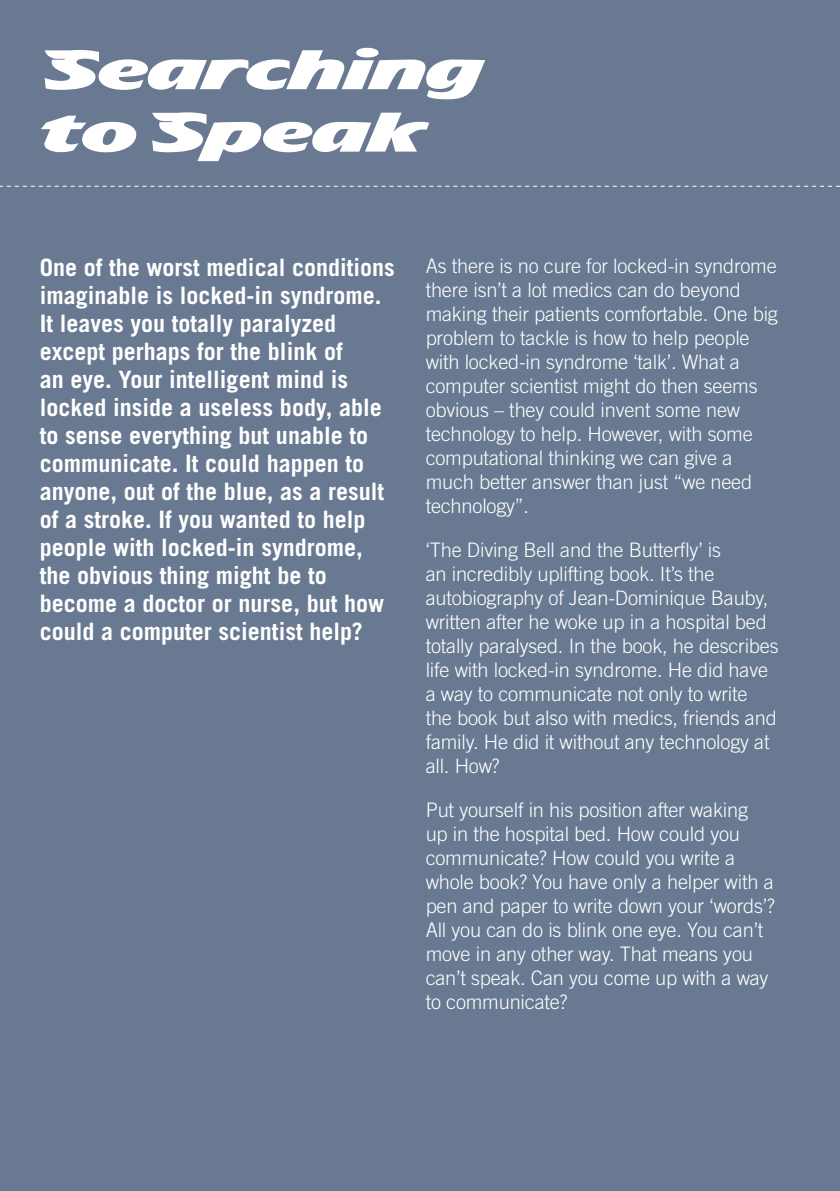
<style>
.page{position:relative;width:840px;height:1191px;background:#fff}
.page>*{position:absolute;margin:0;border:0;box-sizing:border-box;transform-origin:0 0}
.t1{font:52px/62.4px "TF Avian";letter-spacing:-.02em;color:#fff}
.t2{font:700 24px/28px "Trade Gothic LT Std";color:#fff}
.t3{font:300 20px/24px "Trade Gothic LT Std";letter-spacing:-.01em;color:#fff}
</style>
<div class="page">
<div style="left:0;top:0;width:839px;height:1191px;background:#687991"></div>
<svg style="left:0;top:186px;width:839px;height:1px"></svg>
<h1 class="t1" style="left:40px;top:38px;width:443px">Searching to Speak</h1>
<p class="t2" style="left:40px;top:253px;width:356px">One of the worst medical conditions imaginable is locked-in syndrome.<br>It leaves you totally paralyzed except perhaps for the blink of<br>an eye. Your intelligent mind is locked inside a useless body, able to sense everything but unable to communicate. It could happen to anyone, out of the blue, as a result of a stroke. If you wanted to help people with locked-in syndrome, the obvious thing might be to become a doctor or nurse, but how could a computer scientist help?</p>
<p class="t3" style="left:425px;top:254px;width:353px">As there is no cure for locked-in syndrome there isn’t a lot medics can do beyond making their patients comfortable. One big problem to tackle is how to help people with locked-in syndrome ‘talk’. What a computer scientist might do then seems obvious – they could invent some new technology to help. However, with some computational thinking we can give a much better answer than just “we need technology”.</p>
<p class="t3" style="left:425px;top:538px;width:354px">‘The Diving Bell and the Butterfly’ is<br>an incredibly uplifting book. It’s the autobiography of Jean-Dominique Bauby, written after he woke up in a hospital bed totally paralysed. In the book, he describes life with locked-in syndrome. He did have a way to communicate not only to write the book but also with medics, friends and family. He did it without any technology at all. How?</p>
<p class="t3" style="left:425px;top:798px;width:350px">Put yourself in his position after waking up in the hospital bed. How could you communicate? How could you write a whole book? You have only a helper with a pen and paper to write down your ‘words’?<br>All you can do is blink one eye. You can’t move in any other way. That means you can’t speak. Can you come up with a way to communicate?</p>
</div>
